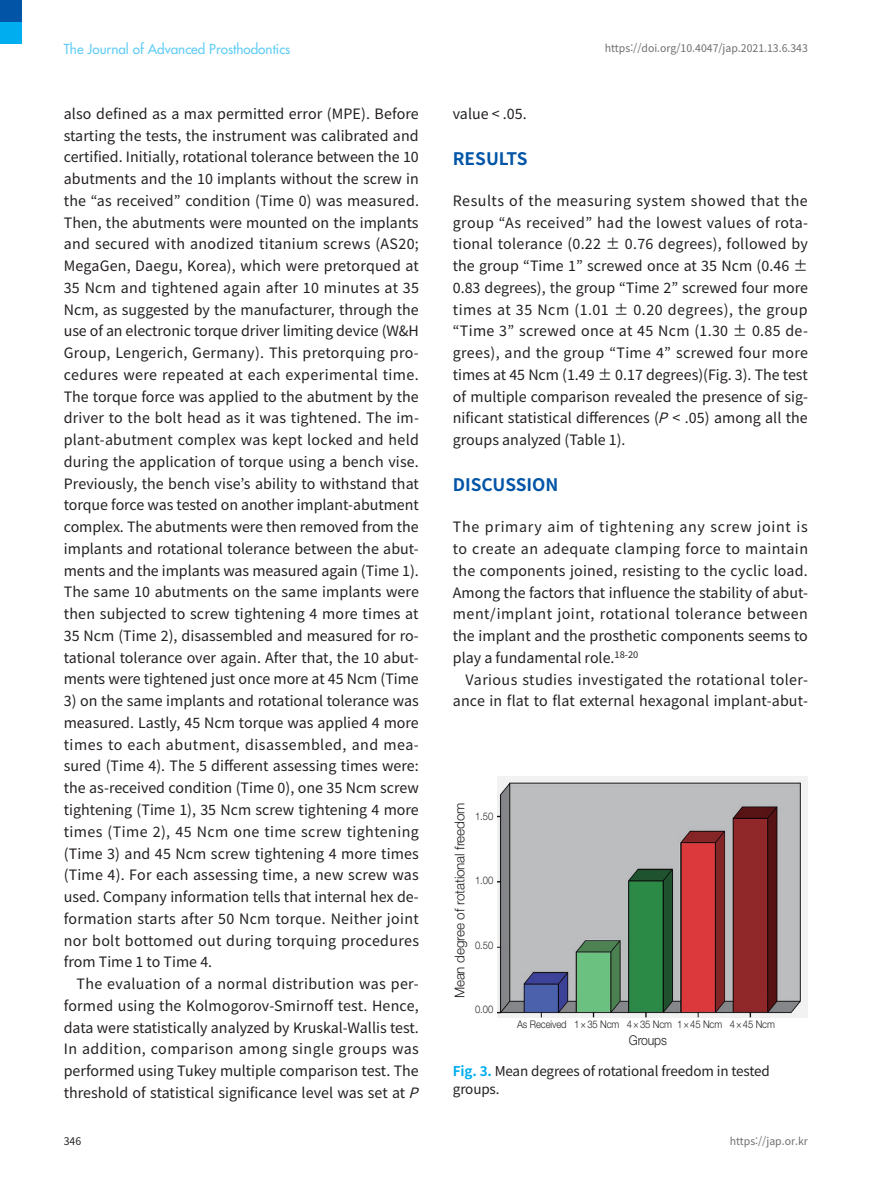
<style>
.page{position:relative;width:893px;height:1191px;background:#fff}
.page>*{position:absolute;margin:0;border:0;box-sizing:border-box;transform-origin:0 0}
.t1{font:700 17.25px "Noto Sans CJ Kkr";color:#0154a6}
.t2{font:14.25px/21.8px "Noto Sans CJ Kkr";letter-spacing:.005em;color:#231f20;text-align:justify}
.t3{font:13.5px/18px "Noto Sans CJ Kkr";letter-spacing:-.01em;color:#231f20}
.t4{font:500 13.5px "Futura Std";color:#62cdf5}
.t5{font:300 13.5px "Helvetica Neue LT Pro";letter-spacing:-.01em;color:#231f20}
.t6{font:300 13.5px "Helvetica Neue LT Pro";letter-spacing:-.01em;color:#231f20;scale:.9 1}
.t7{font:10.5px "Noto Sans CJ Kkr";color:#6c6d70}
.t8{font:300 10.5px "Helvetica Neue LT Pro";letter-spacing:-.01em;color:#231f20;scale:.9 1}
.t9{font:10.5px "Noto Sans CJ Kkr";color:#231f20}
.s1{font-style:italic}
.s2{font-weight:700;color:#00aeef}
</style>
<div class="page">
<div style="left:0;top:22px;width:22px;height:22px;background:#00aeef"></div>
<div style="left:0;top:0;width:22px;height:22px;background:#0154a6"></div>
<img style="left:497px;top:776px;width:311px;height:241px">
<p class="t4" style="left:64px;top:40px;width:228px">The Journal of Advanced Prosthodontics</p>
<p class="t2" style="left:64px;top:103px;width:357px">also defined as a max permitted error (MPE). Before starting the tests, the instrument was calibrated and certified. Initially, rotational tolerance between the 10 abutments and the 10 implants without the screw in the “as received” condition (Time 0) was measured.<br>Then, the abutments were mounted on the implants and secured with anodized titanium screws (AS20; MegaGen, Daegu, Korea), which were pretorqued at 35 Ncm and tightened again after 10 minutes at 35<br>Ncm, as suggested by the manufacturer, through the use of an electronic torque driver limiting device (W&amp;H Group, Lengerich, Germany). This pretorquing pro&shy;cedures were repeated at each experimental time.<br>The torque force was applied to the abutment by the driver to the bolt head as it was tightened. The im&shy;plant-abutment complex was kept locked and held during the application of torque using a bench vise.<br>Previously, the bench vise’s ability to withstand that torque force was tested on another implant-abutment complex. The abutments were then removed from the implants and rotational tolerance between the abut&shy;ments and the implants was measured again (Time 1).<br>The same 10 abutments on the same implants were then subjected to screw tightening 4 more times at 35 Ncm (Time 2), disassembled and measured for ro&shy;tational tolerance over again. After that, the 10 abut&shy;ments were tightened just once more at 45 Ncm (Time</p>
<p class="t2" style="left:64px;top:690px;width:357px">3) on the same implants and rotational tolerance was measured. Lastly, 45 Ncm torque was applied 4 more times to each abutment, disassembled, and mea&shy;sured (Time 4). The 5 different assessing times were: the as-received condition (Time 0), one 35 Ncm screw tightening (Time 1), 35 Ncm screw tightening 4 more times (Time 2), 45 Ncm one time screw tightening (Time 3) and 45 Ncm screw tightening 4 more times (Time 4). For each assessing time, a new screw was used. Company information tells that internal hex de&shy;formation starts after 50 Ncm torque. Neither joint nor bolt bottomed out during torquing procedures from Time 1 to Time 4.</p>
<p class="t2" style="left:64px;top:973px;width:366px;text-align:left;text-indent:13px">The evaluation of a normal distribution was per&shy;formed using the Kolmogorov-Smirnoff test. Hence, data were statistically analyzed by Kruskal-Wallis test.<br>In addition, comparison among single groups was performed using Tukey multiple comparison test. The threshold of statistical significance level was set at <span class="s1">P</span></p>
<p class="t7" style="left:605px;top:42px;width:205px">https://doi.org/10.4047/jap.2021.13.6.343</p>
<p class="t2" style="left:453px;top:103px;width:75px">value &lt; .05.</p>
<p class="t1" style="left:453px;top:149px;width:76px">RESULTS</p>
<p class="t2" style="left:453px;top:190px;width:357px">Results of the measuring system showed that the group “As received” had the lowest values of rota&shy;tional tolerance (0.22 ± 0.76 degrees), followed by the group “Time 1” screwed once at 35 Ncm (0.46 ± 0.83 degrees), the group “Time 2” screwed four more times at 35 Ncm (1.01 ± 0.20 degrees), the group “Time 3” screwed once at 45 Ncm (1.30 ± 0.85 de&shy;grees), and the group “Time 4” screwed four more times at 45 Ncm (1.49 ± 0.17 degrees)(Fig. 3). The test of multiple comparison revealed the presence of sig&shy;nificant statistical differences (<span class="s1">P</span>&lt; .05) among all the groups analyzed (Table 1).</p>
<p class="t1" style="left:453px;top:475px;width:107px">DISCUSSION</p>
<p class="t2" style="left:453px;top:516px;width:357px">The primary aim of tightening any screw joint is to create an adequate clamping force to maintain the components joined, resisting to the cyclic load.<br>Among the factors that influence the stability of abut&shy;ment/implant joint, rotational tolerance between the implant and the prosthetic components seems to play a fundamental role.<sup>18-20</sup></p>
<p class="t2" style="left:453px;top:669px;width:357px;text-align:right">Various studies investigated the rotational toler&shy;ance in flat to flat external hexagonal implant-abut-</p>
<p class="t5" style="left:451px;top:998px;width:197px;rotate:-90deg">Mean degree of rotational freedom</p>
<p class="t8" style="left:475px;top:809px;width:22px">1.50</p>
<p class="t8" style="left:475px;top:874px;width:22px">1.00</p>
<p class="t8" style="left:475px;top:938px;width:22px">0.50</p>
<p class="t8" style="left:475px;top:1003px;width:22px">0.00</p>
<p class="t8" style="left:517px;top:1017px;width:288px">As Received 1×35 Ncm 4×35 Ncm 1×45 Ncm 4×45 Ncm</p>
<p class="t6" style="left:629px;top:1032px;width:44px">Groups</p>
<p class="t3" style="left:453px;top:1062px;width:318px"><span class="s2">Fig. 3.</span> Mean degrees of rotational freedom in tested groups.</p>
<p class="t9" style="left:64px;top:1135px;width:19px">346</p>
<p class="t7" style="left:730px;top:1135px;width:80px">https://jap.or.kr</p>
</div>
